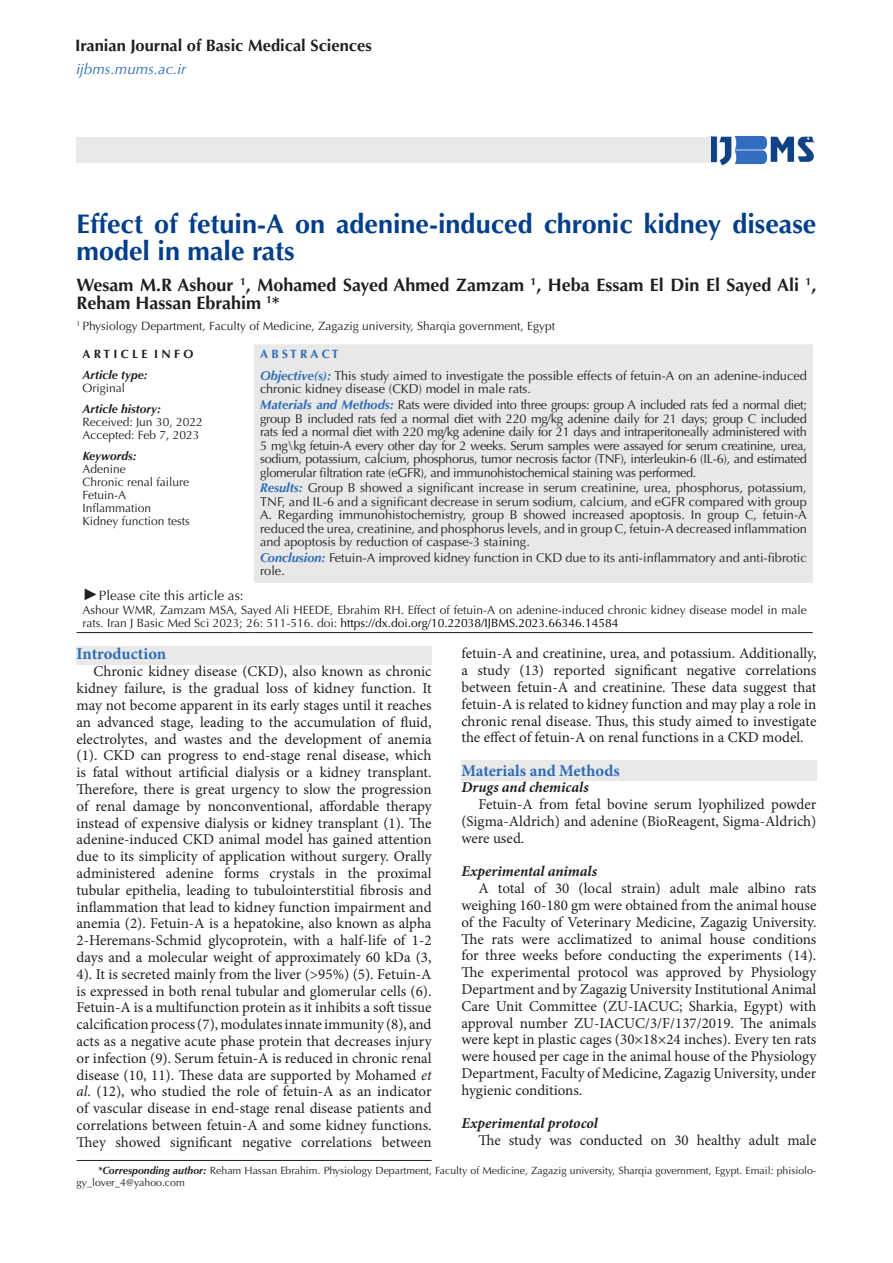
<style>
.page{position:relative;width:893px;height:1263px;background:#fff}
.page>*{position:absolute;margin:0;border:0;box-sizing:border-box;transform-origin:0 0}
.t1{font:700 27px/27px "Optima LT Std";color:#023e8a}
.t2{font:700 18px/17.7px "Optima LT Std";color:#231f20}
.t3{font:700 16.5px "Optima LT Std";color:#231f20}
.t4{font:700 16.5px "Minion Pro";color:#2d6cb5}
.t5{font:15px/16.8px "Minion Pro";color:#231f20;text-align:justify}
.t6{font:italic 700 15px "Minion Pro";letter-spacing:-.005em;color:#231f20}
.t7{font:italic 15px "Optima LT Std";color:#296db6}
.t8{font:13.5px "Optima LT Std";color:#231f20}
.t9{font:12.75px/13.5px "Optima LT Std";color:#231f20}
.Body_Text{font:12px/13px "Optima LT Std";color:#231f20}
.t10{font:italic 700 12px "Optima LT Std";color:#231f20}
.t11{font:700 12px "Optima LT Std";color:#231f20}
.t12{font:700 12px "Optima LT Std";color:#2d6cb5}
.t13{font:10.5px/12.6px "Optima LT Std";color:#231f20}
.s1{font-weight:700;font-style:italic;color:#2d6cb5}
.s2{font-family:"Times New Roman";font-style:italic;font-size:16.5px}
.s3{color:#000}
.s4{font-style:italic}
.s5{font-weight:700;font-style:italic}
</style>
<div class="page">
<hr style="left:77px;top:1160px;width:355px;height:1px;background:#231f20">
<div style="left:254px;top:344px;width:559px;height:239px;background:#e8e8e8"></div>
<hr style="left:77px;top:632px;width:158px;height:1px;background:#231f20">
<svg style="left:235px;top:632px;width:19px;height:1px"></svg>
<hr style="left:254px;top:632px;width:559px;height:1px;background:#231f20">
<div style="left:77px;top:646px;width:355px;height:18px;background:#e9e9e9"></div>
<img style="left:710px;top:136px;width:106px;height:30px">
<div style="left:77px;top:137px;width:634px;height:26px;background:#e9e9e9"></div>
<div style="left:461px;top:760px;width:355px;height:21px;background:#e9e9e9"></div>
<p class="t3" style="left:75px;top:36px;width:298px">Iranian Journal of Basic Medical Sciences</p>
<p class="t7" style="left:77px;top:61px;width:111px">ijbms.mums.ac.ir</p>
<p class="t1" style="left:77px;top:211px;width:741px">Effect of fetuin-A on adenine-induced chronic kidney disease model in male rats</p>
<p class="t2" style="left:77px;top:276px;width:741px">Wesam M.R Ashour <sup>1</sup>, Mohamed Sayed Ahmed Zamzam <sup>1</sup>, Heba Essam El Din El Sayed Ali <sup>1</sup>,<br>Reham Hassan Ebrahim <sup>1</sup>*</p>
<p class="Body_Text" style="left:77px;top:319px;width:480px"><sup>1</sup> Physiology Department, Faculty of Medicine, Zagazig university, Sharqia government, Egypt</p>
<p class="t11" style="left:83px;top:347px;width:112px">A R T I C L E I N F O</p>
<p class="t12" style="left:260px;top:347px;width:80px">A B S T R A C T</p>
<p class="t10" style="left:83px;top:368px;width:67px">Article type:</p>
<p class="Body_Text" style="left:83px;top:382px;width:44px">Original</p>
<p class="t9" style="left:260px;top:369px;width:548px"><span class="s1">Objective(s):</span> This study aimed to investigate the possible effects of fetuin-A on an adenine-induced chronic kidney disease (CKD) model in male rats.</p>
<p class="t9" style="left:260px;top:398px;width:548px;text-align:justify"><span class="s1">Materials and Methods:</span> Rats were divided into three groups: group A included rats fed a normal diet; group B included rats fed a normal diet with 220 mg/kg adenine daily for 21 days; group C included rats fed a normal diet with 220 mg/kg adenine daily for 21 days and intraperitoneally administered with 5 mg\kg fetuin-A every other day for 2 weeks. Serum samples were assayed for serum creatinine, urea, sodium, potassium, calcium, phosphorus, tumor necrosis factor (TNF), interleukin-6 (IL-6), and estimated glomerular filtration rate (eGFR), and immunohistochemical staining was performed.</p>
<p class="t9" style="left:260px;top:481px;width:548px;text-align:justify"><span class="s1">Results:</span> Group B showed a significant increase in serum creatinine, urea, phosphorus, potassium, TNF, and IL-6 and a significant decrease in serum sodium, calcium, and eGFR compared with group A. Regarding immunohistochemistry, group B showed increased apoptosis. In group C, fetuin-A reduced the urea, creatinine, and phosphorus levels, and in group C, fetuin-A decreased inflammation and apoptosis by reduction of caspase-3 staining.</p>
<p class="t9" style="left:260px;top:551px;width:548px"><span class="s1">Conclusion:</span> Fetuin-A improved kidney function in CKD due to its anti-inflammatory and anti-fibrotic role.</p>
<p class="t10" style="left:83px;top:402px;width:80px">Article history:</p>
<p class="Body_Text" style="left:83px;top:416px;width:122px">Received: Jun 30, 2022</p>
<p class="Body_Text" style="left:83px;top:429px;width:118px">Accepted: Feb 7, 2023</p>
<p class="t10" style="left:83px;top:449px;width:56px">Keywords:</p>
<p class="Body_Text" style="left:83px;top:463px;width:45px">Adenine</p>
<p class="Body_Text" style="left:83px;top:476px;width:108px">Chronic renal failure</p>
<p class="Body_Text" style="left:83px;top:489px;width:45px">Fetuin-A</p>
<p class="Body_Text" style="left:83px;top:502px;width:70px">Inflammation</p>
<p class="Body_Text" style="left:83px;top:515px;width:109px">Kidney function tests</p>
<p class="t8" style="left:83px;top:588px;width:163px"><span class="s2">►</span>Please cite this article as:</p>
<p class="Body_Text" style="left:83px;top:603px;width:726px">Ashour WMR, Zamzam MSA, Sayed Ali HEEDE, Ebrahim RH. Effect of fetuin-A on adenine-induced chronic kidney disease model in male rats. Iran J Basic Med Sci 2023; 26: 511-516. doi: <span class="s3">https://dx.doi.org/10.22038/IJBMS.2023.66346.14584</span></p>
<p class="t4" style="left:77px;top:642px;width:91px">Introduction</p>
<p class="t5" style="left:77px;top:663px;width:357px;text-indent:17px">Chronic kidney disease (CKD), also known as chronic kidney failure, is the gradual loss of kidney function. It may not become apparent in its early stages until it reaches an advanced stage, leading to the accumulation of fluid, electrolytes, and wastes and the development of anemia (1). CKD can progress to end-stage renal disease, which is fatal without artificial dialysis or a kidney transplant.<br>Therefore, there is great urgency to slow the progression of renal damage by nonconventional, affordable therapy instead of expensive dialysis or kidney transplant (1). The adenine-induced CKD animal model has gained attention due to its simplicity of application without surgery. Orally administered adenine forms crystals in the proximal tubular epithelia, leading to tubulointerstitial fibrosis and inflammation that lead to kidney function impairment and anemia (2). Fetuin-A is a hepatokine, also known as alpha 2-Heremans-Schmid glycoprotein, with a half-life of 1-2 days and a molecular weight of approximately 60 kDa (3, 4). It is secreted mainly from the liver (&gt;95%) (5). Fetuin-A is expressed in both renal tubular and glomerular cells (6).<br>Fetuin-A is a multifunction protein as it inhibits a soft tissue calcification process (7), modulates innate immunity (8), and acts as a negative acute phase protein that decreases injury or infection (9). Serum fetuin-A is reduced in chronic renal disease (10, 11). These data are supported by Mohamed <span class="s4">et al</span>. (12), who studied the role of fetuin-A as an indicator of vascular disease in end-stage renal disease patients and correlations between fetuin-A and some kidney functions.<br>They showed significant negative correlations between</p>
<p class="t5" style="left:461px;top:645px;width:357px">fetuin-A and creatinine, urea, and potassium. Additionally, a study (13) reported significant negative correlations between fetuin-A and creatinine. These data suggest that fetuin-A is related to kidney function and may play a role in chronic renal disease. Thus, this study aimed to investigate the effect of fetuin-A on renal functions in a CKD model.</p>
<p class="t4" style="left:461px;top:759px;width:160px">Materials and Methods</p>
<p class="t6" style="left:461px;top:777px;width:129px">Drugs and chemicals</p>
<p class="t5" style="left:461px;top:796px;width:357px;text-indent:17px">Fetuin-A from fetal bovine serum lyophilized powder (Sigma-Aldrich) and adenine (BioReagent, Sigma-Aldrich) were used.</p>
<p class="t6" style="left:461px;top:861px;width:137px">Experimental animals</p>
<p class="t5" style="left:461px;top:880px;width:357px;text-indent:17px">A total of 30 (local strain) adult male albino rats weighing 160-180 gm were obtained from the animal house of the Faculty of Veterinary Medicine, Zagazig University.<br>The rats were acclimatized to animal house conditions for three weeks before conducting the experiments (14).<br>The experimental protocol was approved by Physiology Department and by Zagazig University Institutional Animal Care Unit Committee (ZU-IACUC; Sharkia, Egypt) with approval number ZU-IACUC/3/F/137/2019. The animals were kept in plastic cages (30×18×24 inches). Every ten rats were housed per cage in the animal house of the Physiology Department, Faculty of Medicine, Zagazig University, under hygienic conditions.</p>
<p class="t6" style="left:461px;top:1113px;width:138px">Experimental protocol</p>
<p class="t5" style="left:478px;top:1132px;width:339px">The study was conducted on 30 healthy adult male</p>
<p class="t13" style="left:77px;top:1164px;width:741px;text-indent:21px"><span class="s5">*Corresponding author:</span> Reham Hassan Ebrahim. Physiology Department, Faculty of Medicine, Zagazig university, Sharqia government, Egypt. Email: phisiolo&shy;gy_lover_4@yahoo.com</p>
</div>
